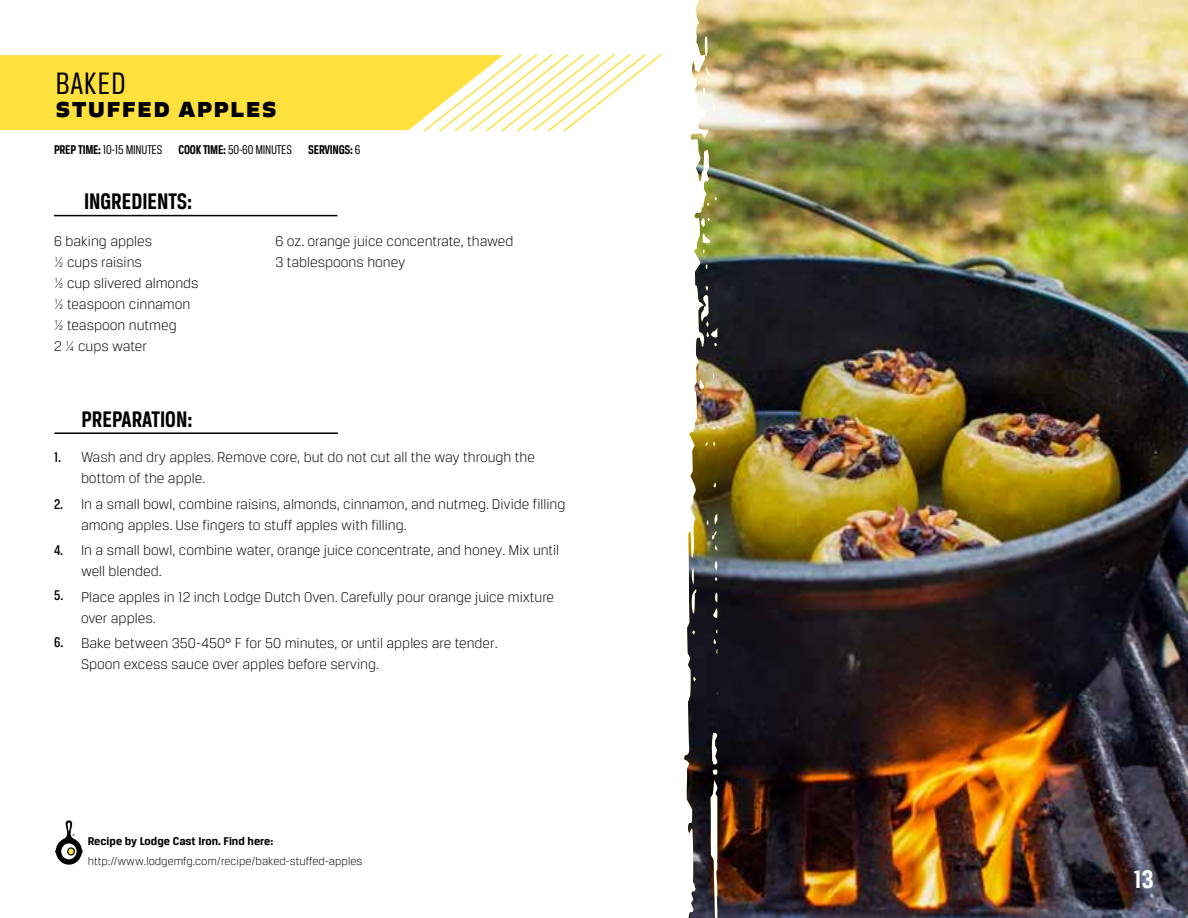
<style>
.page{position:relative;width:1188px;height:918px;background:#fff}
.page>*{position:absolute;margin:0;border:0;box-sizing:border-box;transform-origin:0 0}
.t1{font:33px "Breuer Condensed";letter-spacing:.02em;color:#000}
.t2{font:700 30px "Apex New";letter-spacing:.04em;color:#000}
.t3{font:700 27px "Breuer Condensed";color:#fff}
.t4{font:700 24px "Breuer Condensed";color:#000}
.t5{font:300 15px/21px "Breuer Text";color:#000}
.t6{font:500 15px "Breuer Condensed";color:#000}
.t7{font:700 13.5px "Breuer Condensed";letter-spacing:-.02em;color:#000}
.t8{font:300 12px "Breuer Text";color:#000}
.t9{font:700 12px "Breuer Text";color:#000}
.s1{font-weight:400}
.s2{color:#fff}
</style>
<div class="page">
<svg style="left:0;top:54px;width:662px;height:78px"></svg>
<img style="left:684px;top:0;width:504px;height:918px">
<img style="left:688px;top:0;width:21px;height:608px">
<hr style="left:54px;top:215px;width:284px;height:1px;background:#000">
<hr style="left:54px;top:432px;width:284px;height:2px;background:#000">
<svg style="left:55px;top:820px;width:28px;height:45px"></svg>
<h1 class="t1" style="left:56px;top:66px;width:72px">BAKED</h1>
<h2 class="t2" style="left:56px;top:84px;width:223px">stuffed apples</h2>
<p class="t7" style="left:54px;top:142px;width:308px">PREP TIME: <span class="s1">10-15 MINUTES</span> <span class="s2">//</span> COOK TIME: <span class="s1">50-60 MINUTES</span> <span class="s2">//</span> SERVINGS: <span class="s1">6</span></p>
<h3 class="t4" style="left:84px;top:188px;width:110px">INGREDIENTS:</h3>
<p class="t5" style="left:54px;top:231px;width:146px">6 baking apples<br>1/2 cups raisins<br>1/2 cup slivered almonds<br>1/2 teaspoon cinnamon<br>1/2 teaspoon nutmeg<br>2 1/4 cups water</p>
<p class="t5" style="left:275px;top:230px;width:240px">6 oz. orange juice concentrate, thawed<br>3 tablespoons honey</p>
<p class="t6" style="left:54px;top:449px;width:9px">1.</p>
<p class="t6" style="left:54px;top:496px;width:11px">2.</p>
<p class="t6" style="left:54px;top:542px;width:11px">4.</p>
<p class="t6" style="left:54px;top:587px;width:11px">5.</p>
<p class="t6" style="left:54px;top:634px;width:11px">6.</p>
<h3 class="t4" style="left:81px;top:406px;width:113px">PREPARATION:</h3>
<p class="t5" style="left:81px;top:447px;width:456px">Wash and dry apples. Remove core, but do not cut all the way through the bottom of the apple.</p>
<p class="t5" style="left:81px;top:493px;width:486px">In a small bowl, combine raisins, almonds, cinnamon, and nutmeg. Divide filling among apples. Use fingers to stuff apples with filling.</p>
<p class="t5" style="left:81px;top:540px;width:480px">In a small bowl, combine water, orange juice concentrate, and honey. Mix until well blended.</p>
<p class="t5" style="left:81px;top:586px;width:475px">Place apples in 12 inch Lodge Dutch Oven. Carefully pour orange juice mixture over apples.</p>
<p class="t5" style="left:81px;top:633px;width:418px">Bake between 350-450° F for 50 minutes, or until apples are tender.<br>Spoon excess sauce over apples before serving.</p>
<p class="t9" style="left:88px;top:835px;width:187px">Recipe by Lodge Cast Iron. Find here:</p>
<p class="t8" style="left:88px;top:854px;width:276px">http://www.lodgemfg.com/recipe/baked-stuffed-apples</p>
<h3 class="t3" style="left:1134px;top:864px;width:21px">13</h3>
</div>
